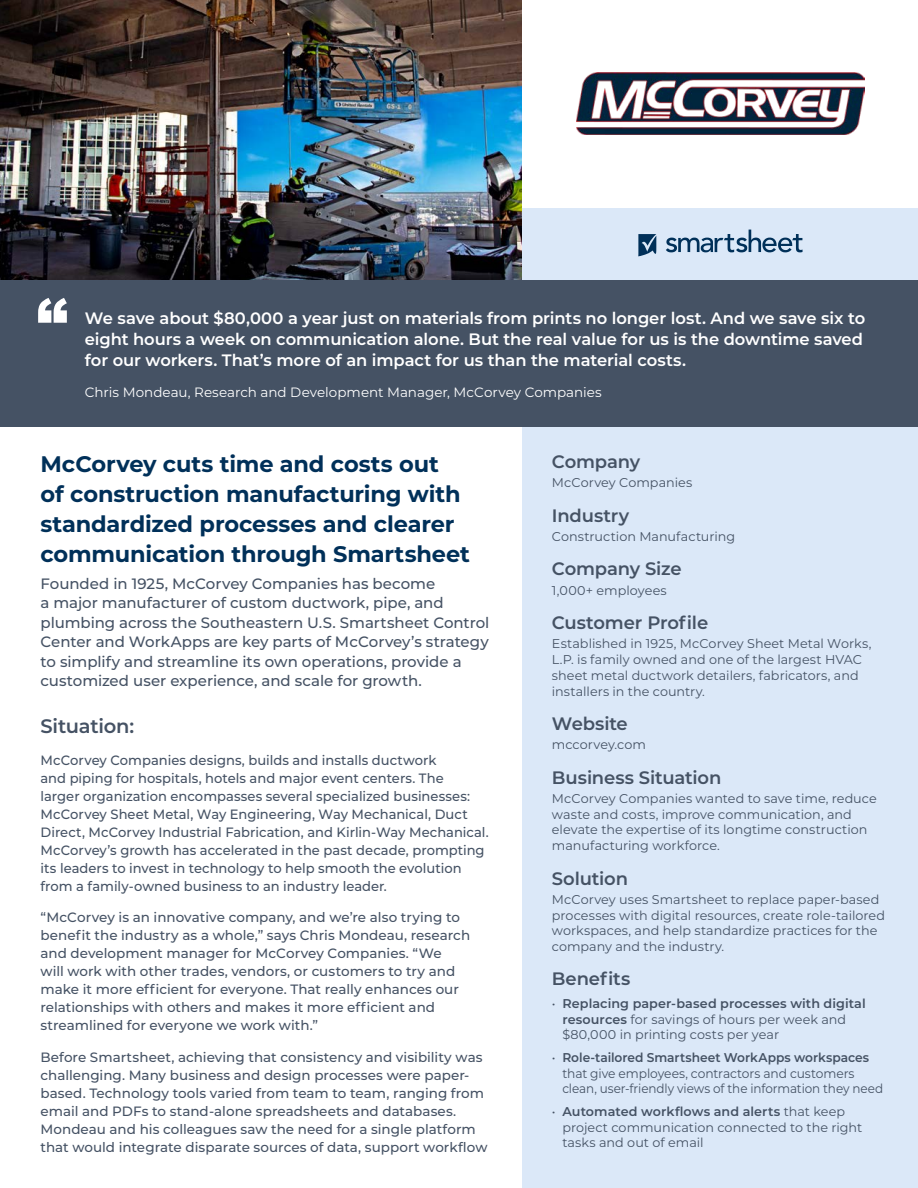
<style>
.page{position:relative;width:918px;height:1188px;background:#fff}
.page>*{position:absolute;margin:0;border:0;box-sizing:border-box;transform-origin:0 0}
.t1{font:700 22.5px/30px "Montserrat";letter-spacing:-.01em;color:#003059}
.t2{font:600 19.5px "Montserrat";letter-spacing:-.01em;color:#455264}
.t3{font:600 18px "Montserrat";letter-spacing:-.005em;color:#455264}
.Pull_Quote{font:600 16.5px/21px "Montserrat";letter-spacing:-.005em;color:#fff}
.Summary{font:500 15px/19.5px "Montserrat";letter-spacing:-.005em;color:#455264}
.Body_Copy_3_Column{font:500 13.5px/18px "Montserrat";color:#455264}
.Quote_Name{font:13.5px "Montserrat";color:#fff}
.H2_Side_bar{font:12.75px/15.8px "Montserrat";letter-spacing:.005em;color:#455264}
.Side-bar_bullets{font:12.75px/15.8px "Montserrat";letter-spacing:-.005em;color:#455264}
.s1{font-weight:600}
</style>
<div class="page">
<img style="left:0;top:0;width:523px;height:280px">
<div style="left:523px;top:0;width:395px;height:1188px;background:#dbe8f8"></div>
<div style="left:523px;top:0;width:395px;height:207px;background:#fff"></div>
<div style="left:0;top:280px;width:918px;height:147px;background:#455264"></div>
<img style="left:577px;top:73px;width:287px;height:62px">
<svg style="left:666px;top:230px;width:137px;height:22px"></svg>
<svg style="left:638px;top:234px;width:18px;height:22px"></svg>
<svg style="left:38px;top:298px;width:29px;height:25px"></svg>
<p class="Pull_Quote" style="left:85px;top:307px;width:782px">We save about $80,000 a year just on materials from prints no longer lost. And we save six to eight hours a week on communication alone. But the real value for us is the downtime saved for our workers. That’s more of an impact for us than the material costs.</p>
<p class="Quote_Name" style="left:85px;top:383px;width:518px">Chris Mondeau, Research and Development Manager, McCorvey Companies</p>
<h2 class="t1" style="left:40px;top:448px;width:431px">McCorvey cuts time and costs out<br>of construction manufacturing with standardized processes and clearer communication through Smartsheet</h2>
<p class="Summary" style="left:40px;top:573px;width:450px">Founded in 1925, McCorvey Companies has become<br>a major manufacturer of custom ductwork, pipe, and plumbing across the Southeastern U.S. Smartsheet Control Center and WorkApps are key parts of McCorvey’s strategy to simplify and streamline its own operations, provide a customized user experience, and scale for growth.</p>
<h2 class="t2" style="left:40px;top:713px;width:95px">Situation:</h2>
<p class="Body_Copy_3_Column" style="left:40px;top:751px;width:450px">McCorvey Companies designs, builds and installs ductwork<br>and piping for hospitals, hotels and major event centers. The<br>larger organization encompasses several specialized businesses:<br>McCorvey Sheet Metal, Way Engineering, Way Mechanical, Duct Direct, McCorvey Industrial Fabrication, and Kirlin-Way Mechanical.<br>McCorvey’s growth has accelerated in the past decade, prompting its leaders to invest in technology to help smooth the evolution from a family-owned business to an industry leader.</p>
<p class="Body_Copy_3_Column" style="left:40px;top:908px;width:431px">“McCorvey is an innovative company, and we’re also trying to benefit the industry as a whole,” says Chris Mondeau, research and development manager for McCorvey Companies. “We<br>will work with other trades, vendors, or customers to try and make it more efficient for everyone. That really enhances our relationships with others and makes it more efficient and streamlined for everyone we work with.”</p>
<p class="Body_Copy_3_Column" style="left:40px;top:1048px;width:449px">Before Smartsheet, achieving that consistency and visibility was challenging. Many business and design processes were paper&shy;based. Technology tools varied from team to team, ranging from email and PDFs to stand-alone spreadsheets and databases.<br>Mondeau and his colleagues saw the need for a single platform that would integrate disparate sources of data, support workflow</p>
<h2 class="t3" style="left:552px;top:449px;width:90px">Company</h2>
<p class="H2_Side_bar" style="left:552px;top:474px;width:142px">McCorvey Companies</p>
<h2 class="t3" style="left:552px;top:503px;width:79px">Industry</h2>
<p class="H2_Side_bar" style="left:552px;top:528px;width:185px">Construction Manufacturing</p>
<h2 class="t3" style="left:552px;top:556px;width:131px">Company Size</h2>
<p class="H2_Side_bar" style="left:552px;top:582px;width:116px">1,000+ employees</p>
<h2 class="t3" style="left:552px;top:610px;width:158px">Customer Profile</h2>
<p class="H2_Side_bar" style="left:552px;top:635px;width:321px">Established in 1925, McCorvey Sheet Metal Works, L.P. is family owned and one of the largest HVAC sheet metal ductwork detailers, fabricators, and installers in the country.</p>
<h2 class="t3" style="left:552px;top:711px;width:77px">Website</h2>
<p class="H2_Side_bar" style="left:552px;top:736px;width:96px">mccorvey.com</p>
<h2 class="t3" style="left:552px;top:764px;width:171px">Business Situation</h2>
<p class="H2_Side_bar" style="left:552px;top:790px;width:326px">McCorvey Companies wanted to save time, reduce waste and costs, improve communication, and elevate the expertise of its longtime construction manufacturing workforce.</p>
<h2 class="t3" style="left:552px;top:865px;width:78px">Solution</h2>
<p class="H2_Side_bar" style="left:552px;top:891px;width:335px">McCorvey uses Smartsheet to replace paper-based processes with digital resources, create role-tailored workspaces, and help standardize practices for the company and the industry.</p>
<h2 class="t3" style="left:552px;top:966px;width:80px">Benefits</h2>
<p class="Side-bar_bullets" style="left:562px;top:995px;width:305px;text-indent:-10px">• <span class="s1">Replacing paper-based processes with digital resources</span> for savings of hours per week and $80,000 in printing costs per year</p>
<p class="Side-bar_bullets" style="left:562px;top:1049px;width:322px;text-indent:-10px">• <span class="s1">Role-tailored Smartsheet WorkApps workspaces </span>that give employees, contractors and customers clean, user-friendly views of the information they need</p>
<p class="Side-bar_bullets" style="left:562px;top:1103px;width:301px;text-indent:-10px">• <span class="s1">Automated workflows and alerts</span> that keep project communication connected to the right tasks and out of email</p>
</div>
